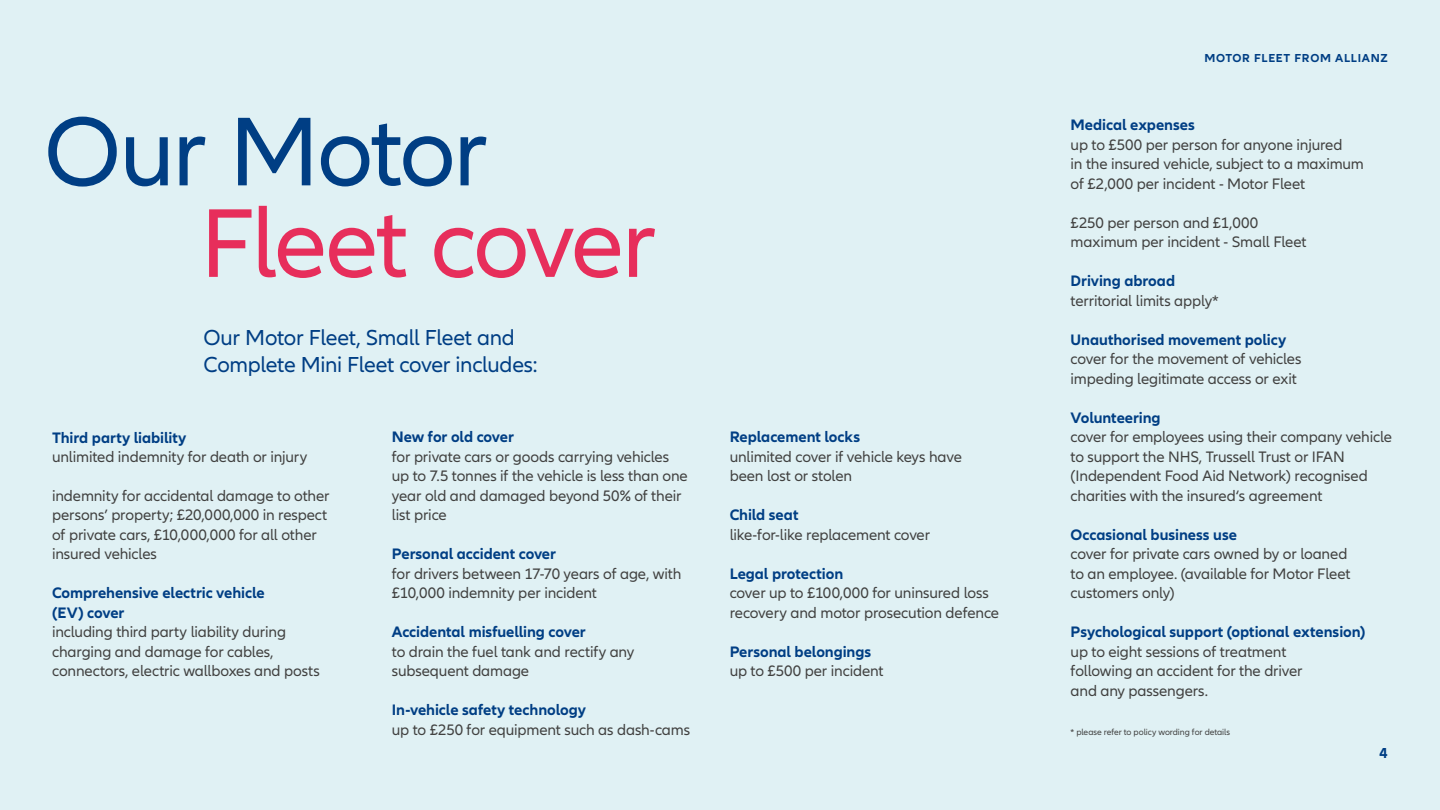
<style>
.page{position:relative;width:1440px;height:810px;background:#e0f1f4}
.page>*{position:absolute;margin:0;border:0;box-sizing:border-box;transform-origin:0 0}
.t1{font:101.25px "Allianz Neo";letter-spacing:-.025em;color:#e72e5b}
.t2{font:101.25px "Allianz Neo";letter-spacing:-.025em;color:#003e84}
.t3{font:22.5px/27px "Allianz Neo";letter-spacing:-.015em;color:#003e84}
.t4{font:15.75px/19.5px "Allianz Neo";letter-spacing:-.01em;color:#414140}
.t5{font:700 15.75px/19.5px "Allianz Neo";letter-spacing:-.005em;color:#003e84}
.t6{font:700 15px "Allianz Neo";color:#003e84}
.t7{font:700 12px "Allianz Neo";letter-spacing:.06em;color:#003e84}
.t8{font:9px "Allianz Neo";letter-spacing:-.01em;color:#414140}
</style>
<div class="page">
<h1 class="t2" style="left:44px;top:94px;width:446px">Our Motor</h1>
<h1 class="t1" style="left:200px;top:186px;width:458px">Fleet cover</h1>
<h2 class="t3" style="left:204px;top:325px;width:336px">Our Motor Fleet, Small Fleet and<br>Complete Mini Fleet cover includes:</h2>
<p class="t5" style="left:52px;top:428px;width:136px">Third party liability</p>
<p class="t4" style="left:52px;top:447px;width:257px">unlimited indemnity for death or injury</p>
<p class="t4" style="left:52px;top:486px;width:279px">indemnity for accidental damage to other persons’ property; £20,000,000 in respect of private cars, £10,000,000 for all other insured vehicles</p>
<p class="t5" style="left:52px;top:584px;width:214px">Comprehensive electric vehicle (EV) cover</p>
<p class="t4" style="left:52px;top:623px;width:269px">including third party liability during charging and damage for cables, connectors, electric wallboxes and posts</p>
<p class="t5" style="left:392px;top:428px;width:124px">New for old cover</p>
<p class="t4" style="left:392px;top:447px;width:297px">for private cars or goods carrying vehicles up to 7.5 tonnes if the vehicle is less than one year old and damaged beyond 50% of their list price</p>
<p class="t5" style="left:392px;top:545px;width:166px">Personal accident cover</p>
<p class="t4" style="left:392px;top:564px;width:291px">for drivers between 17-70 years of age, with £10,000 indemnity per incident</p>
<p class="t5" style="left:392px;top:623px;width:196px">Accidental misfuelling cover</p>
<p class="t4" style="left:392px;top:642px;width:244px">to drain the fuel tank and rectify any subsequent damage</p>
<p class="t5" style="left:392px;top:701px;width:196px">In-vehicle safety technology</p>
<p class="t4" style="left:392px;top:720px;width:300px">up to £250 for equipment such as dash-cams</p>
<p class="t5" style="left:730px;top:428px;width:132px">Replacement locks</p>
<p class="t4" style="left:730px;top:447px;width:234px">unlimited cover if vehicle keys have been lost or stolen</p>
<p class="t5" style="left:730px;top:506px;width:70px">Child seat</p>
<p class="t4" style="left:730px;top:525px;width:202px">like-for-like replacement cover</p>
<p class="t5" style="left:730px;top:564px;width:115px">Legal protection</p>
<p class="t4" style="left:730px;top:584px;width:271px">cover up to £100,000 for uninsured loss recovery and motor prosecution defence</p>
<p class="t5" style="left:730px;top:642px;width:143px">Personal belongings</p>
<p class="t4" style="left:730px;top:662px;width:155px">up to £500 per incident</p>
<p class="t7" style="left:1204px;top:51px;width:185px">MOTOR FLEET FROM ALLIANZ</p>
<p class="t5" style="left:1071px;top:116px;width:126px">Medical expenses</p>
<p class="t4" style="left:1071px;top:135px;width:295px">up to £500 per person for anyone injured<br>in the insured vehicle, subject to a maximum of £2,000 per incident - Motor Fleet</p>
<p class="t4" style="left:1071px;top:213px;width:237px">£250 per person and £1,000 maximum per incident - Small Fleet</p>
<p class="t5" style="left:1071px;top:272px;width:106px">Driving abroad</p>
<p class="t4" style="left:1071px;top:291px;width:150px">territorial limits apply*</p>
<p class="t5" style="left:1071px;top:330px;width:217px">Unauthorised movement policy</p>
<p class="t4" style="left:1071px;top:350px;width:232px">cover for the movement of vehicles impeding legitimate access or exit</p>
<p class="t5" style="left:1071px;top:408px;width:92px">Volunteering</p>
<p class="t4" style="left:1071px;top:428px;width:323px">cover for employees using their company vehicle to support the NHS, Trussell Trust or IFAN (Independent Food Aid Network) recognised charities with the insured‘s agreement</p>
<p class="t5" style="left:1071px;top:525px;width:168px">Occasional business use</p>
<p class="t4" style="left:1071px;top:545px;width:281px">cover for private cars owned by or loaned to an employee. (available for Motor Fleet customers only)</p>
<p class="t5" style="left:1071px;top:623px;width:296px">Psychological support (optional extension)</p>
<p class="t4" style="left:1071px;top:642px;width:234px">up to eight sessions of treatment following an accident for the driver and any passengers.</p>
<p class="t8" style="left:1071px;top:727px;width:161px">* please refer to policy wording for details</p>
<p class="t6" style="left:1379px;top:744px;width:10px">4</p>
</div>
